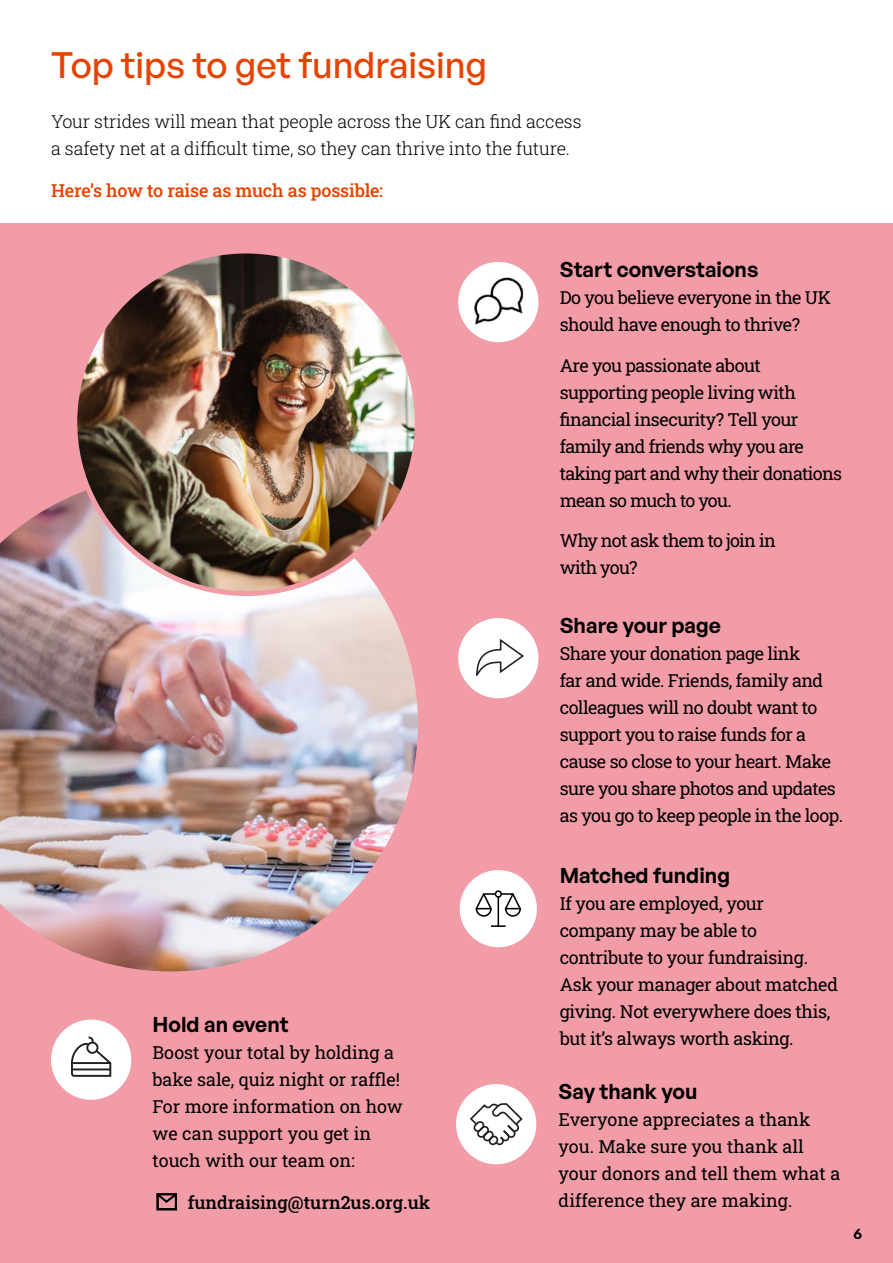
<style>
.page{position:relative;width:893px;height:1263px;background:#fff}
.page>*{position:absolute;margin:0;border:0;box-sizing:border-box;transform-origin:0 0}
.t1{font:500 36px "General Sans";color:#e74300}
.t2{font:600 21px "General Sans";color:#000}
.t3{font:18px/27px "Roboto Slab";letter-spacing:-.03em;color:#000}
.t4{font:18px/27px "Roboto Slab";color:#000}
.t5{font:300 18px/27px "Roboto Slab";letter-spacing:-.01em;color:#000}
.t6{font:500 18px "Roboto Slab";letter-spacing:-.01em;color:#e74300}
.t7{font:500 18px "Roboto Slab";color:#000}
.t8{font:600 15px "General Sans";color:#000}
</style>
<div class="page">
<div style="left:0;top:224px;width:893px;height:1039px;background:#f29ca7"></div>
<div style="left:460px;top:870px;width:77px;height:77px;background:#fff;border-radius:50%"></div>
<div style="left:495px;top:890px;width:7px;height:8px;border:2px solid #000;border-radius:50%"></div>
<svg style="left:475px;top:892px;width:46px;height:35px"></svg>
<div style="left:51px;top:1019px;width:80px;height:81px;background:#fff;border-radius:50%"></div>
<svg style="left:71px;top:1036px;width:40px;height:41px"></svg>
<div style="left:458px;top:618px;width:80px;height:80px;background:#fff;border-radius:50%"></div>
<svg style="left:476px;top:639px;width:47px;height:37px"></svg>
<div style="left:456px;top:1084px;width:80px;height:80px;background:#fff;border-radius:50%"></div>
<svg style="left:470px;top:1103px;width:52px;height:42px"></svg>
<div style="left:156px;top:1193px;width:21px;height:17px;border:2px solid #000"></div>
<svg style="left:156px;top:1193px;width:21px;height:16px"></svg>
<img style="left:0;top:490px;width:418px;height:481px">
<img style="left:75px;top:251px;width:342px;height:342px;border-radius:171px">
<div style="left:458px;top:262px;width:80px;height:80px;background:#fff;border-radius:50%"></div>
<img style="left:468px;top:270px;width:61px;height:61px">
<h1 class="t1" style="left:51px;top:42px;width:437px">Top tips to get fundraising</h1>
<p class="t5" style="left:51px;top:108px;width:532px">Your strides will mean that people across the UK can find access a safety net at a difficult time, so they can thrive into the future.</p>
<p class="t6" style="left:51px;top:178px;width:334px">Here’s how to raise as much as possible:</p>
<p class="t2" style="left:153px;top:1011px;width:138px">Hold an event</p>
<p class="t4" style="left:153px;top:1039px;width:252px">Boost your total by holding a bake sale, quiz night or raffle!<br>For more information on how we can support you get in touch with our team on:</p>
<p class="t7" style="left:188px;top:1190px;width:244px">fundraising@turn2us.org.uk</p>
<p class="t2" style="left:560px;top:256px;width:200px">Start converstaions</p>
<p class="t3" style="left:560px;top:284px;width:273px">Do you believe everyone in the UK should have enough to thrive?</p>
<p class="t3" style="left:560px;top:351px;width:284px">Are you passionate about supporting people living with financial insecurity? Tell your family and friends why you are taking part and why their donations mean so much to you.</p>
<p class="t3" style="left:560px;top:527px;width:218px">Why not ask them to join in with you?</p>
<p class="t2" style="left:560px;top:612px;width:163px">Share your page</p>
<p class="t3" style="left:560px;top:640px;width:285px">Share your donation page link<br>far and wide. Friends, family and colleagues will no doubt want to support you to raise funds for a cause so close to your heart. Make sure you share photos and updates as you go to keep people in the loop.</p>
<p class="t2" style="left:560px;top:862px;width:172px">Matched funding</p>
<p class="t3" style="left:560px;top:890px;width:280px">If you are employed, your company may be able to contribute to your fundraising.<br>Ask your manager about matched giving. Not everywhere does this, but it’s always worth asking.</p>
<p class="t2" style="left:559px;top:1078px;width:140px">Say thank you</p>
<p class="t4" style="left:559px;top:1105px;width:283px">Everyone appreciates a thank you. Make sure you thank all your donors and tell them what a difference they are making.</p>
<p class="t8" style="left:853px;top:1224px;width:10px">6</p>
</div>
